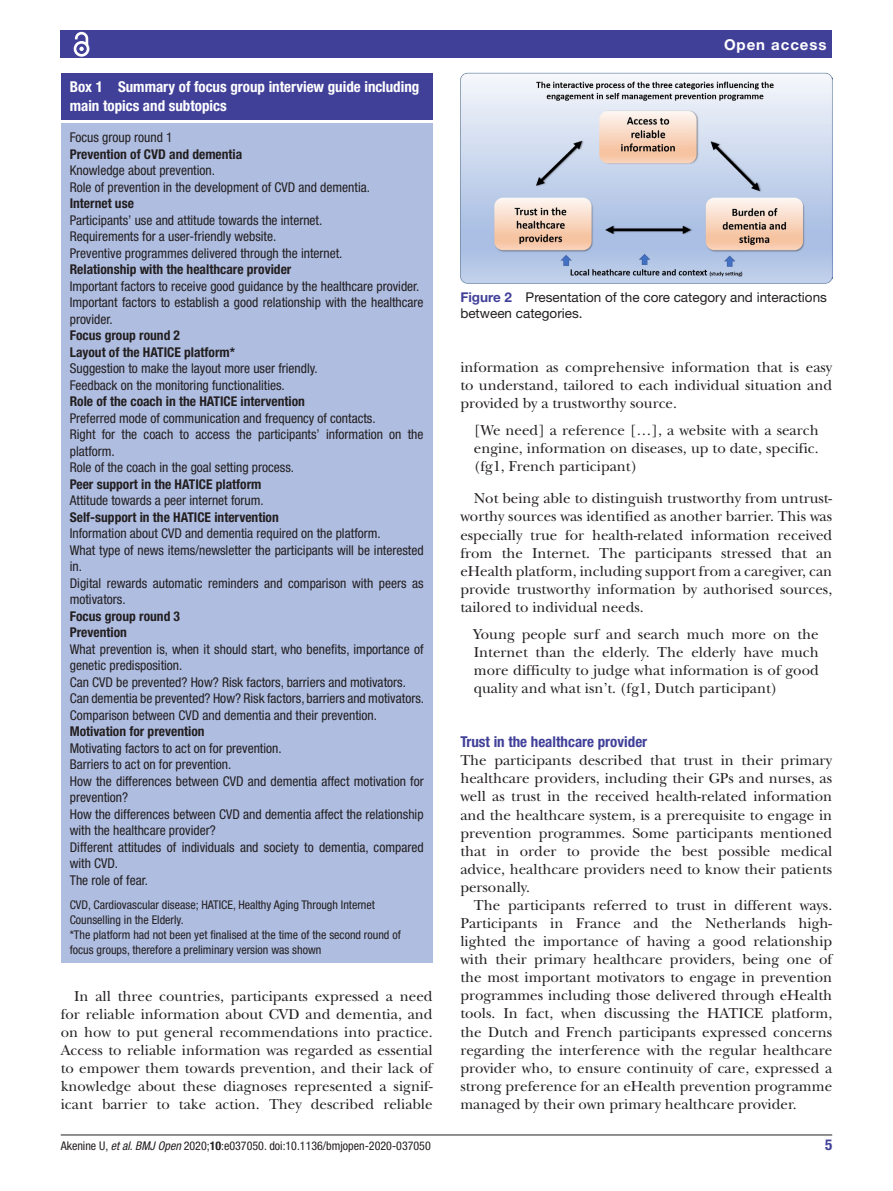
<style>
.page{position:relative;width:893px;height:1191px;background:#fff}
.page>*{position:absolute;margin:0;border:0;box-sizing:border-box;transform-origin:0 0}
.t1{font:15px/18px "New Baskerville";color:#231f20;text-align:justify}
.t2{font:700 condensed 15px/18px "Helvetica Neue LT Std";color:#fff}
.t3{font:700 condensed 15px "Helvetica Neue LT Std";color:#414099}
.t4{font:700 15px "Helvetica Neue LT Std";letter-spacing:.065em;color:#fff}
.t5{font:condensed 13.5px/16.5px "Helvetica Neue LT Std";color:#231f20}
.t6{font:700 condensed 13.5px/16.5px "Helvetica Neue LT Std";color:#231f20}
.t7{font:13.5px/16.2px "Helvetica Neue LT Std";color:#231f20}
.t8{font:condensed 12px/15px "Helvetica Neue LT Std";color:#231f20}
.s1{font-weight:700;color:#414099}
.s2{font-style:italic}
.s3{font-weight:700}
</style>
<div class="page">
<hr style="left:61px;top:1134px;width:771px;height:1px;background:#231f20">
<div style="left:61px;top:31px;width:771px;height:27px;background:#414099"></div>
<svg style="left:73px;top:31px;width:17px;height:26px"></svg>
<div style="left:61px;top:73px;width:372px;height:46px;background:#414099"></div>
<div style="left:61px;top:124px;width:372px;height:839px;background:#afbde1"></div>
<img style="left:460px;top:73px;width:372px;height:211px">
<p class="t2" style="left:70px;top:78px;width:351px">Box 1 Summary of focus group interview guide including main topics and subtopics</p>
<p class="t5" style="left:70px;top:129px;width:104px">Focus group round 1</p>
<p class="t6" style="left:70px;top:145px;width:174px">Prevention of CVD and dementia</p>
<p class="t5" style="left:70px;top:162px;width:302px">Knowledge about prevention.<br>Role of prevention in the development of CVD and dementia.</p>
<p class="t6" style="left:70px;top:195px;width:66px">Internet use</p>
<p class="t5" style="left:70px;top:212px;width:274px">Participants’ use and attitude towards the internet.<br>Requirements for a user-friendly website.<br>Preventive programmes delivered through the internet.</p>
<p class="t6" style="left:70px;top:261px;width:223px">Relationship with the healthcare provider</p>
<p class="t5" style="left:70px;top:278px;width:355px">Important factors to receive good guidance by the healthcare provider.<br>Important factors to establish a good relationship with the healthcare provider.</p>
<p class="t6" style="left:70px;top:327px;width:167px">Focus group round 2<br>Layout of the HATICE platform*</p>
<p class="t5" style="left:70px;top:360px;width:250px">Suggestion to make the layout more user friendly.<br>Feedback on the monitoring functionalities.</p>
<p class="t6" style="left:70px;top:393px;width:237px">Role of the coach in the HATICE intervention</p>
<p class="t5" style="left:70px;top:410px;width:355px">Preferred mode of communication and frequency of contacts.<br>Right for the coach to access the participants’ information on the platform.<br>Role of the coach in the goal setting process.</p>
<p class="t6" style="left:70px;top:475px;width:193px">Peer support in the HATICE platform</p>
<p class="t5" style="left:70px;top:492px;width:195px">Attitude towards a peer internet forum.</p>
<p class="t6" style="left:70px;top:508px;width:211px">Self-support in the HATICE intervention</p>
<p class="t5" style="left:70px;top:525px;width:355px">Information about CVD and dementia required on the platform.<br>What type of news items/newsletter the participants will be interested in.<br>Digital rewards automatic reminders and comparison with peers as motivators.</p>
<p class="t6" style="left:70px;top:607px;width:112px">Focus group round 3<br>Prevention</p>
<p class="t5" style="left:70px;top:640px;width:356px">What prevention is, when it should start, who benefits, importance of genetic predisposition.<br>Can CVD be prevented? How? Risk factors, barriers and motivators.<br>Can dementia be prevented? How? Risk factors, barriers and motivators.<br>Comparison between CVD and dementia and their prevention.</p>
<p class="t6" style="left:70px;top:723px;width:136px">Motivation for prevention</p>
<p class="t5" style="left:70px;top:739px;width:355px">Motivating factors to act on for prevention.<br>Barriers to act on for prevention.<br>How the differences between CVD and dementia affect motivation for prevention?<br>How the differences between CVD and dementia affect the relationship with the healthcare provider?<br>Different attitudes of individuals and society to dementia, compared with CVD.<br>The role of fear.</p>
<p class="t8" style="left:70px;top:897px;width:333px">CVD, Cardiovascular disease; HATICE, Healthy Aging Through Internet Counselling in the Elderly.<br>*The platform had not been yet finalised at the time of the second round of focus groups, therefore a preliminary version was shown</p>
<p class="t1" style="left:61px;top:987px;width:373px;text-indent:14px">In all three countries, participants expressed a need for reliable information about CVD and dementia, and on how to put general recommendations into practice.<br>Access to reliable information was regarded as essential to empower them towards prevention, and their lack of knowledge about these diagnoses represented a signif&shy;icant barrier to take action. They described reliable</p>
<p class="t4" style="left:724px;top:35px;width:104px">Open access</p>
<p class="t7" style="left:460px;top:289px;width:368px"><span class="s1">Figure 2</span> Presentation of the core category and interactions between categories.</p>
<p class="t1" style="left:460px;top:358px;width:373px">information as comprehensive information that is easy to understand, tailored to each individual situation and provided by a trustworthy source.</p>
<p class="t1" style="left:474px;top:421px;width:346px">[We need] a reference […], a website with a search engine, information on diseases, up to date, specific. (fg1, French participant)</p>
<p class="t1" style="left:460px;top:489px;width:373px;text-indent:14px">Not being able to distinguish trustworthy from untrust&shy;worthy sources was identified as another barrier. This was especially true for health-related information received from the Internet. The participants stressed that an eHealth platform, including support from a caregiver, can provide trustworthy information by authorised sources, tailored to individual needs.</p>
<p class="t1" style="left:474px;top:625px;width:346px">Young people surf and search much more on the Internet than the elderly. The elderly have much more difficulty to judge what information is of good quality and what isn’t. (fg1, Dutch participant)</p>
<p class="t3" style="left:460px;top:733px;width:188px">Trust in the healthcare provider</p>
<p class="t1" style="left:460px;top:751px;width:373px">The participants described that trust in their primary healthcare providers, including their GPs and nurses, as well as trust in the received health-related information and the healthcare system, is a prerequisite to engage in prevention programmes. Some participants mentioned that in order to provide the best possible medical advice, healthcare providers need to know their patients personally.</p>
<p class="t1" style="left:460px;top:896px;width:373px;text-indent:14px">The participants referred to trust in different ways.<br>Participants in France and the Netherlands high&shy;lighted the importance of having a good relationship with their primary healthcare providers, being one of the most important motivators to engage in prevention programmes including those delivered through eHealth tools. In fact, when discussing the HATICE platform, the Dutch and French participants expressed concerns regarding the interference with the regular healthcare provider who, to ensure continuity of care, expressed a strong preference for an eHealth prevention programme managed by their own primary healthcare provider.</p>
<p class="t8" style="left:61px;top:1137px;width:372px">Akenine U, <span class="s2">et al</span>. <span class="s2">BMJ Open</span> 2020;<span class="s3">10</span>:e037050. doi:10.1136/bmjopen-2020-037050</p>
<p class="t3" style="left:825px;top:1135px;width:9px">5</p>
</div>
